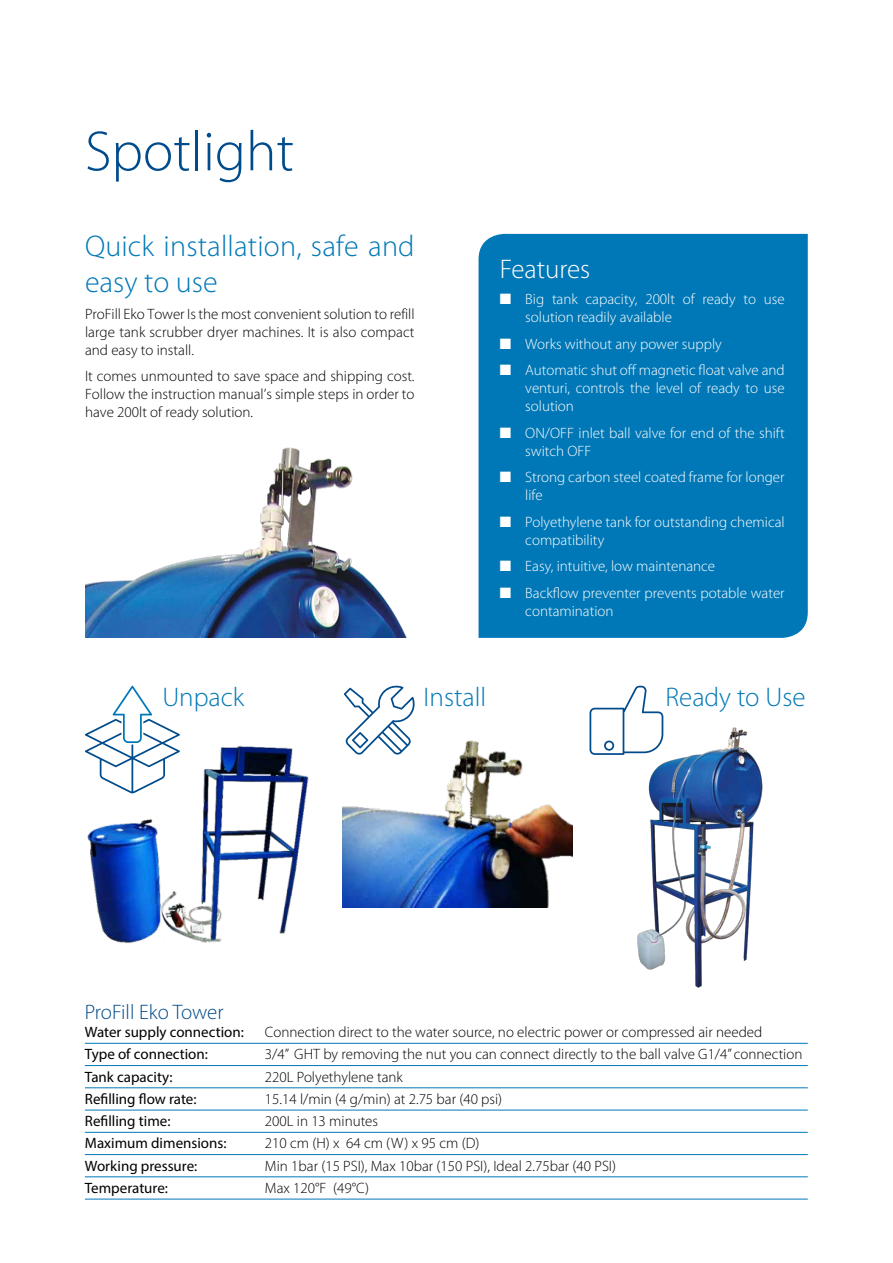
<style>
.page{position:relative;width:893px;height:1263px;background:#fff}
.page>*{position:absolute;margin:0;border:0;box-sizing:border-box;transform-origin:0 0}
.t1{font:300 57px "Myriad Pro";color:#004b8b}
.t2{font:300 30px/36px "Myriad Pro";letter-spacing:.005em;color:#0078b7}
.t3{font:300 27px "Myriad Pro";color:#0078b7}
.t4{font:300 27px "Myriad Pro";color:#fff}
.t5{font:300 21px "Myriad Pro";letter-spacing:-.005em;color:#004b8b}
.t6{font:300 15px/18px "Myriad Pro";color:#000;text-align:justify}
.t7{font:300 15px/18px "Myriad Pro";color:#fff}
.t8{font:15px "Myriad Pro";color:#000}
</style>
<div class="page">
<img style="left:87px;top:746px;width:222px;height:197px">
<img style="left:343px;top:740px;width:229px;height:167px">
<div style="left:479px;top:234px;width:329px;height:404px;background:#0078b7"></div>
<hr style="left:85px;top:1043px;width:723px;height:1px;background:#0078b7">
<hr style="left:85px;top:1065px;width:723px;height:1px;background:#0078b7">
<hr style="left:85px;top:1087px;width:723px;height:1px;background:#0078b7">
<hr style="left:85px;top:1110px;width:723px;height:1px;background:#0078b7">
<hr style="left:85px;top:1132px;width:723px;height:1px;background:#0078b7">
<hr style="left:85px;top:1154px;width:723px;height:1px;background:#0078b7">
<hr style="left:85px;top:1176px;width:723px;height:1px;background:#0078b7">
<hr style="left:85px;top:1199px;width:723px;height:1px;background:#0078b7">
<img style="left:637px;top:723px;width:126px;height:265px">
<img style="left:85px;top:447px;width:322px;height:191px">
<svg style="left:85px;top:686px;width:95px;height:107px"></svg>
<svg style="left:344px;top:685px;width:71px;height:69px"></svg>
<svg style="left:589px;top:686px;width:74px;height:69px"></svg>
<h1 class="t1" style="left:85px;top:117px;width:211px">Spotlight</h1>
<h2 class="t2" style="left:85px;top:228px;width:331px">Quick installation, safe and easy to use</h2>
<p class="t6" style="left:85px;top:305px;width:331px">ProFill Eko Tower Is the most convenient solution to refill large tank scrubber dryer machines. It is also compact and easy to install.</p>
<p class="t6" style="left:85px;top:367px;width:331px">It comes unmounted to save space and shipping cost.<br>Follow the instruction manual’s simple steps in order to have 200lt of ready solution.</p>
<h3 class="t4" style="left:500px;top:252px;width:92px">Features</h3>
<p class="t7" style="left:525px;top:290px;width:261px;text-indent:-26px">■ Big tank capacity, 200lt of ready to use solution readily available</p>
<p class="t7" style="left:500px;top:334px;width:224px">■ Works without any power supply</p>
<p class="t7" style="left:525px;top:361px;width:261px;text-align:justify;text-indent:-26px">■ Automatic shut off magnetic float valve and venturi, controls the level of ready to use solution</p>
<p class="t7" style="left:525px;top:423px;width:261px;text-indent:-26px">■ ON/OFF inlet ball valve for end of the shift switch OFF</p>
<p class="t7" style="left:525px;top:468px;width:261px;text-indent:-26px">■ Strong carbon steel coated frame for longer life</p>
<p class="t7" style="left:525px;top:513px;width:261px;text-indent:-26px">■ Polyethylene tank for outstanding chemical compatibility</p>
<p class="t7" style="left:500px;top:557px;width:217px">■ Easy, intuitive, low maintenance</p>
<p class="t7" style="left:525px;top:584px;width:261px;text-indent:-26px">■ Backflow preventer prevents potable water contamination</p>
<h3 class="t3" style="left:162px;top:681px;width:83px">Unpack</h3>
<h3 class="t3" style="left:423px;top:681px;width:64px">Install</h3>
<h3 class="t3" style="left:665px;top:681px;width:142px">Ready to Use</h3>
<h3 class="t5" style="left:85px;top:999px;width:140px">ProFill Eko Tower</h3>
<p class="t8" style="left:85px;top:1023px;width:160px">Water supply connection:</p>
<p class="t6" style="left:265px;top:1023px;width:499px">Connection direct to the water source, no electric power or compressed air needed</p>
<p class="t8" style="left:85px;top:1045px;width:125px">Type of connection:</p>
<p class="t6" style="left:265px;top:1045px;width:539px">3/4” GHT by removing the nut you can connect directly to the ball valve G1/4” connection</p>
<p class="t8" style="left:85px;top:1067px;width:89px">Tank capacity:</p>
<p class="t6" style="left:265px;top:1067px;width:140px">220L Polyethylene tank</p>
<p class="t8" style="left:85px;top:1089px;width:113px">Refilling flow rate:</p>
<p class="t6" style="left:265px;top:1090px;width:239px">15.14 l/min (4 g/min) at 2.75 bar (40 psi)</p>
<p class="t8" style="left:85px;top:1112px;width:87px">Refilling time:</p>
<p class="t6" style="left:265px;top:1112px;width:115px">200L in 13 minutes</p>
<p class="t8" style="left:85px;top:1134px;width:143px">Maximum dimensions:</p>
<p class="t6" style="left:265px;top:1134px;width:216px">210 cm (H) x 64 cm (W) x 95 cm (D)</p>
<p class="t8" style="left:85px;top:1156px;width:114px">Working pressure:</p>
<p class="t6" style="left:265px;top:1156px;width:353px">Min 1bar (15 PSI), Max 10bar (150 PSI), Ideal 2.75bar (40 PSI)</p>
<p class="t8" style="left:85px;top:1178px;width:85px">Temperature:</p>
<p class="t6" style="left:265px;top:1179px;width:106px">Max 120°F (49°C)</p>
</div>
